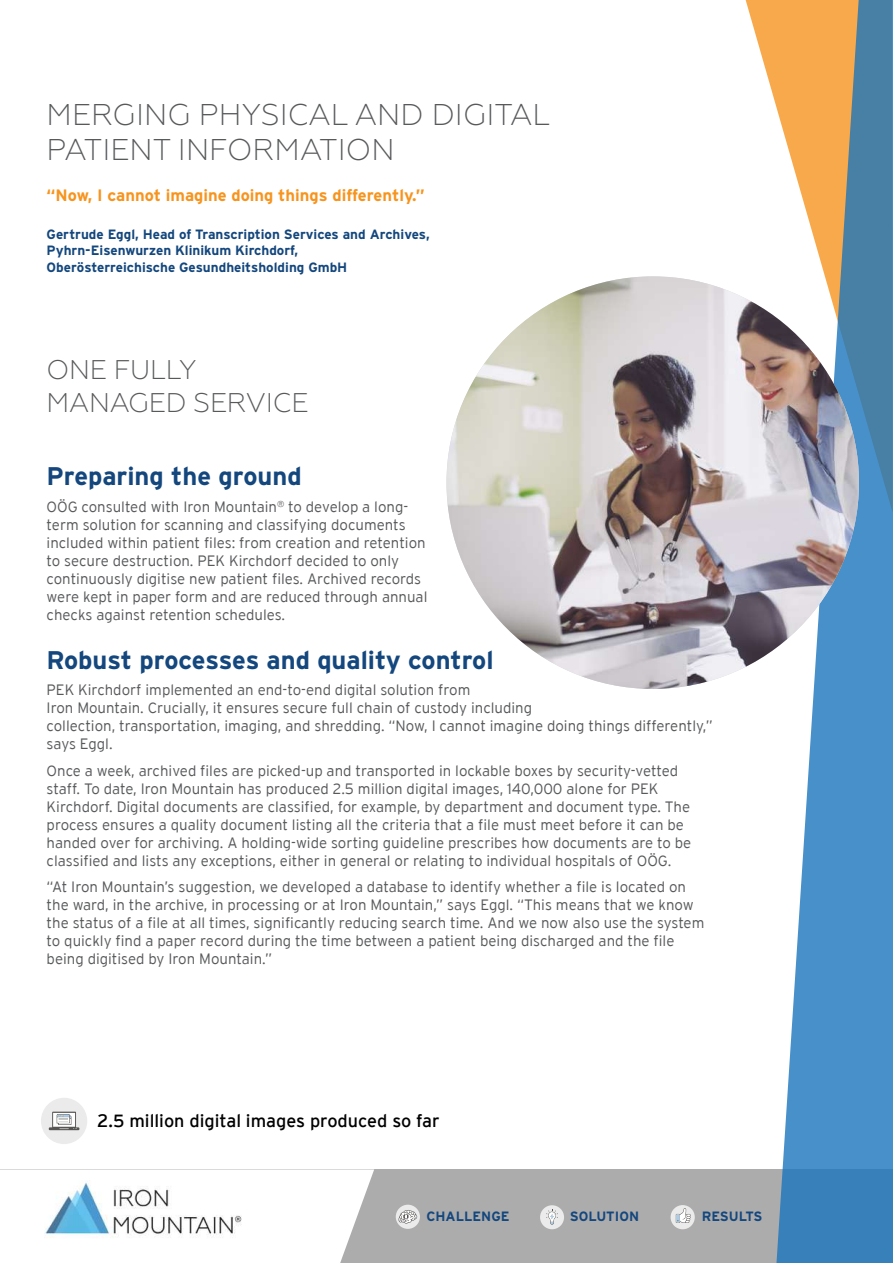
<style>
.page{position:relative;width:893px;height:1263px;background:#fff}
.page>*{position:absolute;margin:0;border:0;box-sizing:border-box;transform-origin:0 0}
.t1{font:300 30px/34.5px "Geometria";color:#58595b}
.t2{font:300 27px/33px "Geometria";letter-spacing:-.01em;color:#58595b}
.t3{font:700 25.5px "Interstate";color:#14477d}
.t4{font:18px "Interstate";color:#000}
.t5{font:700 16.5px "Interstate";color:#f7941e}
.t6{font:300 15px/18px "Interstate";color:#58595b}
.t7{font:700 13.5px/16.5px "Interstate";color:#14477d}
</style>
<div class="page">
<div style="left:0;top:1169px;width:893px;height:94px;background:#acacad"></div>
<svg style="left:0;top:1169px;width:374px;height:94px;background:#f8f8f8"></svg>
<img style="left:45px;top:1180px;width:197px;height:60px">
<div style="left:540px;top:1205px;width:24px;height:24px;background:#ebebeb;border-radius:50%"></div>
<svg style="left:546px;top:1209px;width:12px;height:16px"></svg>
<div style="left:671px;top:1205px;width:24px;height:24px;background:#ebebeb;border-radius:50%"></div>
<svg style="left:676px;top:1208px;width:15px;height:15px"></svg>
<div style="left:396px;top:1205px;width:24px;height:24px;background:#ebebeb;border-radius:50%"></div>
<svg style="left:399px;top:1210px;width:18px;height:13px"></svg>
<div style="left:41px;top:1098px;width:46px;height:46px;background:#ebebeb;border-radius:50%"></div>
<svg style="left:49px;top:1112px;width:30px;height:18px"></svg>
<svg style="left:746px;top:0;width:30px;height:314px"></svg>
<svg style="left:776px;top:0;width:117px;height:1263px;fill:#4890c9"></svg>
<img style="left:446px;top:276px;width:413px;height:413px;border-radius:206px">
<h1 class="t1" style="left:47px;top:98px;width:505px">MERGING PHYSICAL AND DIGITAL<br>PATIENT INFORMATION</h1>
<p class="t5" style="left:47px;top:186px;width:380px">“Now, I cannot imagine doing things differently.”</p>
<p class="t7" style="left:47px;top:226px;width:385px">Gertrude Eggl, Head of Transcription Services and Archives,<br>Pyhrn-Eisenwurzen Klinikum Kirchdorf,<br>Oberösterreichische Gesundheitsholding GmbH</p>
<h2 class="t2" style="left:47px;top:353px;width:263px">ONE FULLY<br>MANAGED SERVICE</h2>
<h3 class="t3" style="left:47px;top:462px;width:257px">Preparing the ground</h3>
<p class="t6" style="left:47px;top:497px;width:382px">OÖG consulted with Iron Mountain<sup>®</sup> to develop a long&shy;term solution for scanning and classifying documents included within patient files: from creation and retention to secure destruction. PEK Kirchdorf decided to only continuously digitise new patient files. Archived records were kept in paper form and are reduced through annual checks against retention schedules.</p>
<h3 class="t3" style="left:47px;top:646px;width:448px">Robust processes and quality control</h3>
<p class="t6" style="left:47px;top:681px;width:668px">PEK Kirchdorf implemented an end-to-end digital solution from<br>Iron Mountain. Crucially, it ensures secure full chain of custody including<br>collection, transportation, imaging, and shredding. “Now, I cannot imagine doing things differently,” says Eggl.</p>
<p class="t6" style="left:47px;top:761px;width:646px">Once a week, archived files are picked-up and transported in lockable boxes by security-vetted staff. To date, Iron Mountain has produced 2.5 million digital images, 140,000 alone for PEK Kirchdorf. Digital documents are classified, for example, by department and document type. The process ensures a quality document listing all the criteria that a file must meet before it can be handed over for archiving. A holding-wide sorting guideline prescribes how documents are to be classified and lists any exceptions, either in general or relating to individual hospitals of OÖG.</p>
<p class="t6" style="left:47px;top:878px;width:659px">“At Iron Mountain’s suggestion, we developed a database to identify whether a file is located on the ward, in the archive, in processing or at Iron Mountain,” says Eggl. “This means that we know the status of a file at all times, significantly reducing search time. And we now also use the system to quickly find a paper record during the time between a patient being discharged and the file being digitised by Iron Mountain.”</p>
<p class="t4" style="left:97px;top:1111px;width:344px">2.5 million digital images produced so far</p>
<p class="t7" style="left:426px;top:1208px;width:85px">CHALLENGE</p>
<p class="t7" style="left:570px;top:1208px;width:71px">SOLUTION</p>
<p class="t7" style="left:702px;top:1208px;width:62px">RESULTS</p>
</div>
